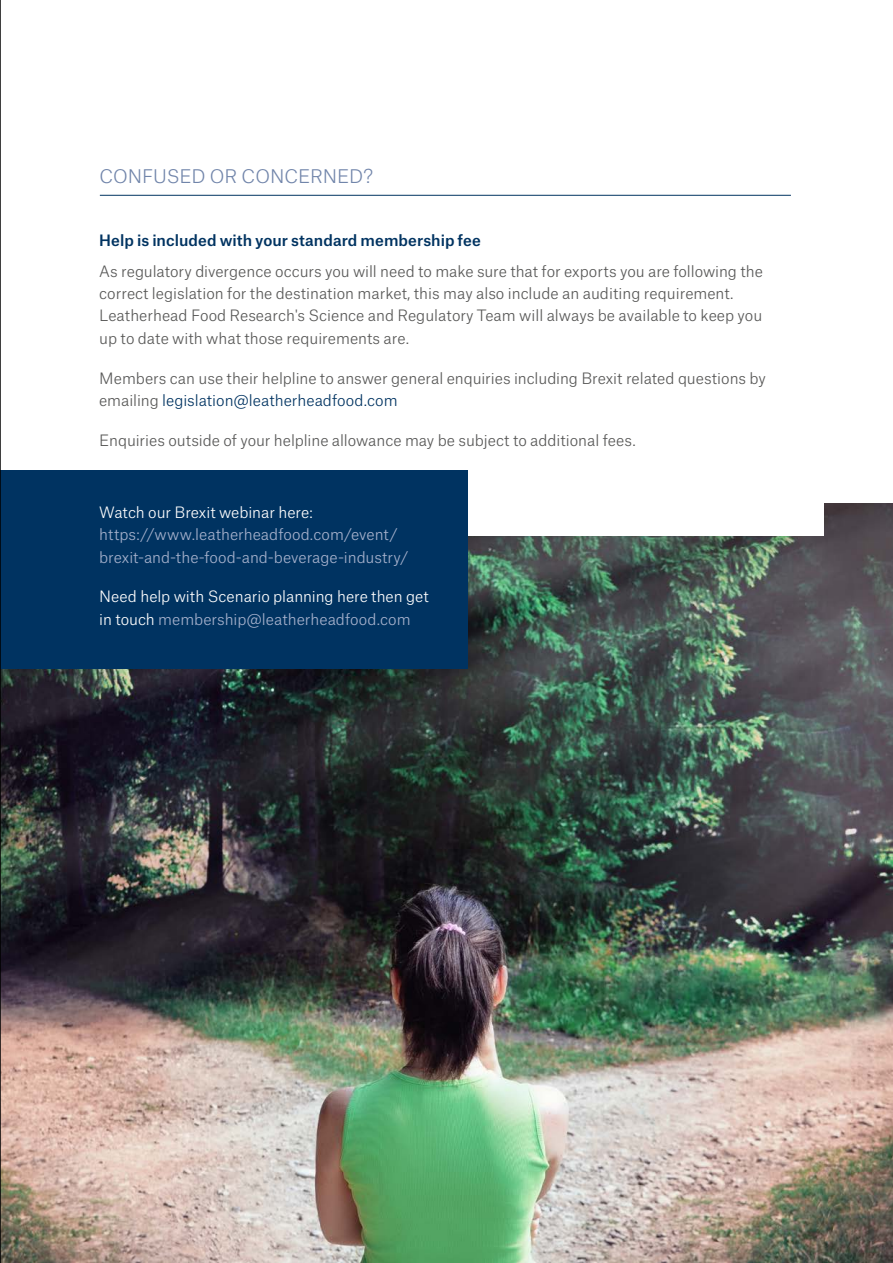
<style>
.page{position:relative;width:893px;height:1263px;background:#fff}
.page>*{position:absolute;margin:0;border:0;box-sizing:border-box;transform-origin:0 0}
.t1{font:300 18px "Atlas Grotesk";letter-spacing:-.005em;color:#7185aa}
.t2{font:300 15px/22.5px "Atlas Grotesk";color:#575756}
.t3{font:300 15px/22.5px "Atlas Grotesk";color:#fff}
.t4{font:300 15px/22.5px "Atlas Grotesk";color:#a6b1cc}
.t5{font:500 15px "Atlas Grotesk";letter-spacing:.005em;color:#003361}
.s1{color:#003361}
.s2{color:#a6b1cc}
</style>
<div class="page">
<img style="left:1px;top:503px;width:892px;height:760px">
<div style="left:66px;top:137px;width:757px;height:399px;background:#fff"></div>
<hr style="left:100px;top:195px;width:691px;height:1px;background:#003361">
<div style="left:0;top:471px;width:468px;height:198px;background:#003361"></div>
<hr style="left:0;top:0;width:1px;height:1263px;background:#000">
<p class="t1" style="left:99px;top:162px;width:275px">CONFUSED OR CONCERNED?</p>
<p class="t5" style="left:99px;top:228px;width:383px">Help is included with your standard membership fee</p>
<p class="t2" style="left:99px;top:258px;width:665px">As regulatory divergence occurs you will need to make sure that for exports you are following the correct legislation for the destination market, this may also include an auditing requirement.<br>Leatherhead Food Research's Science and Regulatory Team will always be available to keep you up to date with what those requirements are.</p>
<p class="t2" style="left:99px;top:365px;width:668px">Members can use their helpline to answer general enquiries including Brexit related questions by emailing <span class="s1">legislation@leatherheadfood.com</span></p>
<p class="t2" style="left:99px;top:427px;width:538px">Enquiries outside of your helpline allowance may be subject to additional fees.</p>
<p class="t3" style="left:99px;top:500px;width:215px">Watch our Brexit webinar here:</p>
<p class="t4" style="left:99px;top:522px;width:311px">https://www.leatherheadfood.com/event/ brexit-and-the-food-and-beverage-industry/</p>
<p class="t3" style="left:99px;top:584px;width:331px">Need help with Scenario planning here then get in touch <span class="s2">membership@leatherheadfood.com</span></p>
</div>
